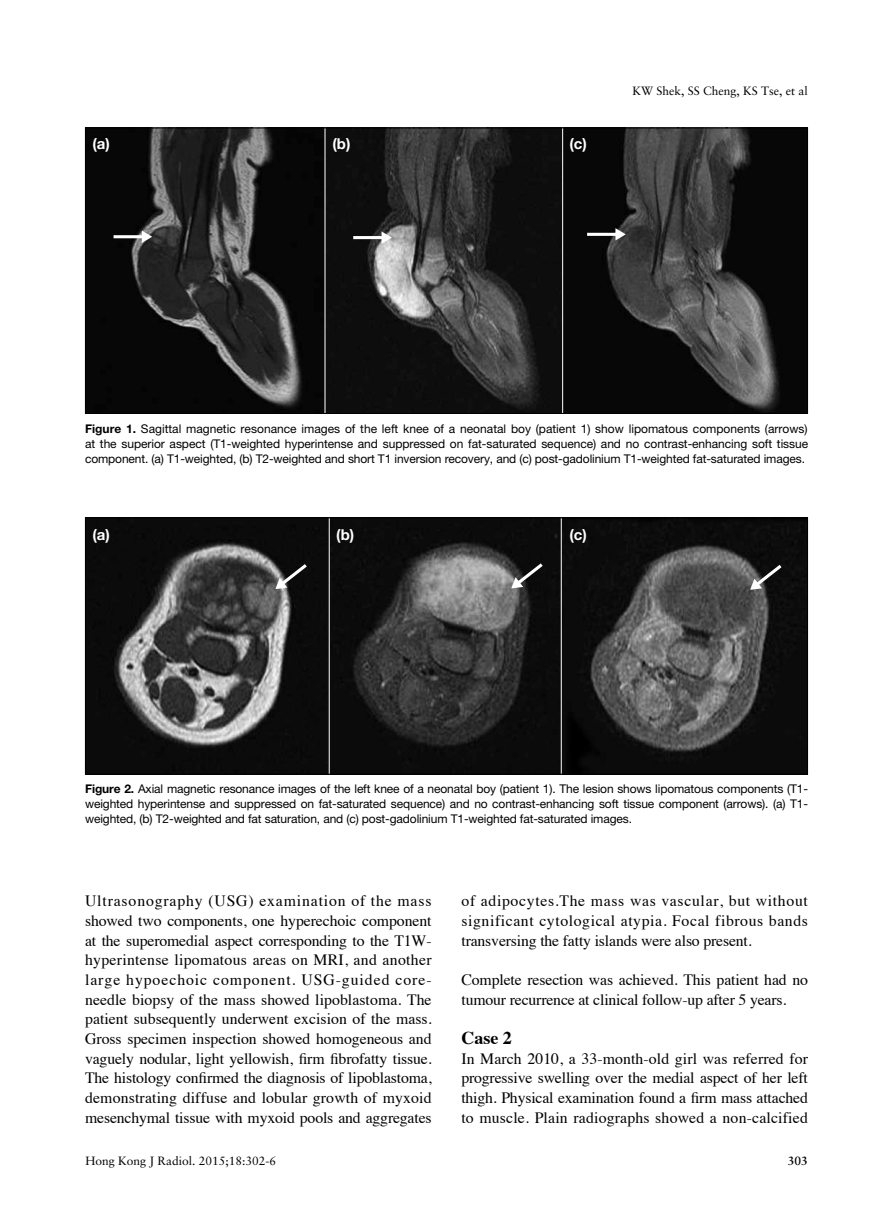
<style>
.page{position:relative;width:893px;height:1229px;background:#fff}
.page>*{position:absolute;margin:0;border:0;box-sizing:border-box;transform-origin:0 0}
.t1{font:700 18px "Times";color:#000}
.t2{font:15.75px/19.6px "Times";letter-spacing:-.01em;color:#000;text-align:justify}
.t3{font:700 15px "Helvetica Neue";color:#fff}
.t4{font:12px/15px "Helvetica Neue";letter-spacing:-.01em;color:#000;text-align:justify}
.t5{font:12px "Sabon";color:#000}
.t6{font:700 12px "Sabon";color:#000}
.s1{font-weight:700}
</style>
<div class="page">
<img style="left:87px;top:130px;width:719px;height:282px">
<svg style="left:114px;top:231px;width:38px;height:12px"></svg>
<svg style="left:353px;top:231px;width:39px;height:13px"></svg>
<svg style="left:587px;top:228px;width:39px;height:12px"></svg>
<hr style="left:325px;top:128px;width:1px;height:286px;background:#fff">
<hr style="left:562px;top:128px;width:1px;height:286px;background:#fff">
<img style="left:87px;top:519px;width:719px;height:253px">
<svg style="left:275px;top:564px;width:32px;height:25px"></svg>
<svg style="left:511px;top:563px;width:32px;height:25px"></svg>
<svg style="left:750px;top:565px;width:31px;height:25px"></svg>
<hr style="left:329px;top:518px;width:1px;height:256px;background:#fff">
<hr style="left:561px;top:518px;width:1px;height:256px;background:#fff">
<div style="left:85px;top:517px;width:723px;height:257px;border:1px solid #000"></div>
<p class="t3" style="left:92px;top:134px;width:19px">(a)</p>
<p class="t3" style="left:333px;top:134px;width:20px">(b)</p>
<p class="t3" style="left:569px;top:134px;width:19px">(c)</p>
<p class="t5" style="left:633px;top:84px;width:177px">KW Shek, SS Cheng, KS Tse, et al</p>
<p class="t4" style="left:85px;top:421px;width:725px"><span class="s1">Figure 1.</span> Sagittal magnetic resonance images of the left knee of a neonatal boy (patient 1) show lipomatous components (arrows) at the superior aspect (T1-weighted hyperintense and suppressed on fat-saturated sequence) and no contrast-enhancing soft tissue component. (a) T1-weighted, (b) T2-weighted and short T1 inversion recovery, and (c) post-gadolinium T1-weighted fat-saturated images.</p>
<p class="t3" style="left:92px;top:526px;width:19px">(a)</p>
<p class="t3" style="left:336px;top:526px;width:20px">(b)</p>
<p class="t3" style="left:569px;top:526px;width:19px">(c)</p>
<p class="t4" style="left:85px;top:781px;width:724px"><span class="s1">Figure 2.</span> Axial magnetic resonance images of the left knee of a neonatal boy (patient 1). The lesion shows lipomatous components (T1- weighted hyperintense and suppressed on fat-saturated sequence) and no contrast-enhancing soft tissue component (arrows). (a) T1- weighted, (b) T2-weighted and fat saturation, and (c) post-gadolinium T1-weighted fat-saturated images.</p>
<p class="t2" style="left:85px;top:890px;width:348px">Ultrasonography (USG) examination of the mass showed two components, one hyperechoic component at the superomedial aspect corresponding to the T1W&shy;hyperintense lipomatous areas on MRI, and another large hypoechoic component. USG-guided core&shy;needle biopsy of the mass showed lipoblastoma. The patient subsequently underwent excision of the mass.<br>Gross specimen inspection showed homogeneous and vaguely nodular, light yellowish, firm fibrofatty tissue.<br>The histology confirmed the diagnosis of lipoblastoma, demonstrating diffuse and lobular growth of myxoid mesenchymal tissue with myxoid pools and aggregates</p>
<p class="t2" style="left:461px;top:890px;width:348px">of adipocytes.The mass was vascular, but without significant cytological atypia. Focal fibrous bands transversing the fatty islands were also present.</p>
<p class="t2" style="left:461px;top:969px;width:348px">Complete resection was achieved. This patient had no tumour recurrence at clinical follow-up after 5 years.</p>
<p class="t1" style="left:461px;top:1021px;width:52px">Case 2</p>
<p class="t2" style="left:461px;top:1047px;width:348px">In March 2010, a 33-month-old girl was referred for progressive swelling over the medial aspect of her left thigh. Physical examination found a firm mass attached to muscle. Plain radiographs showed a non-calcified</p>
<p class="t5" style="left:85px;top:1153px;width:192px">Hong Kong J Radiol. 2015;18:302-6</p>
<p class="t6" style="left:788px;top:1153px;width:22px">303</p>
</div>
